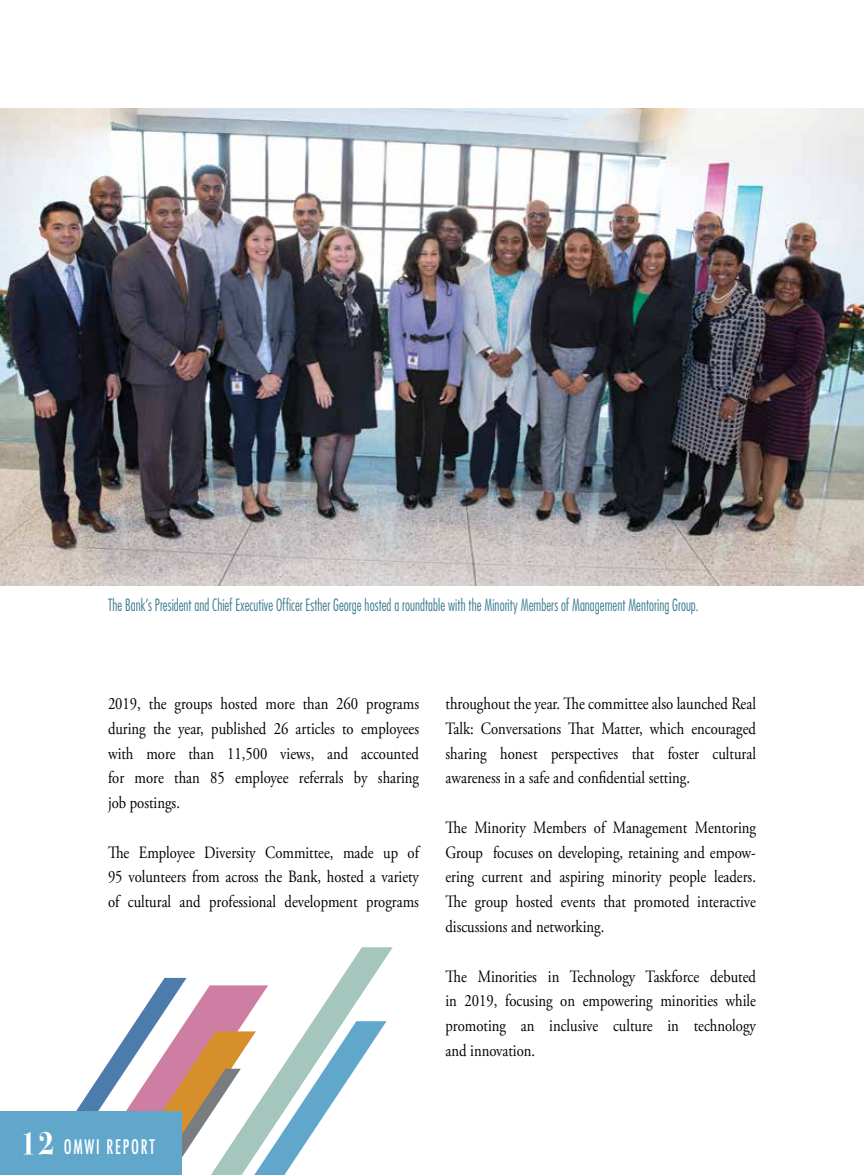
<style>
.page{position:relative;width:864px;height:1175px;background:#fff}
.page>*{position:absolute;margin:0;border:0;box-sizing:border-box;transform-origin:0 0}
.t1{font:500 condensed 19.5px "Futura";letter-spacing:.1em;color:#fff;scale:.85 1}
.t2{font:17.25px/24.8px "Adobe Garamond Pro";color:#000;text-align:justify;scale:.85 1}
.t3{font:300 condensed 16.5px "Futura Std";letter-spacing:.005em;color:#3e7d91;scale:.85 1}
.s1{font-family:"Bodoni Svty Two ITCTT";font-weight:700;font-stretch:normal;font-size:33px}
</style>
<div class="page">
<svg style="left:342px;top:947px;width:51px;height:30px;fill:#a5c6bd"></svg>
<svg style="left:76px;top:977px;width:311px;height:197px"></svg>
<div style="left:0;top:1111px;width:181px;height:63px;background:#60a7cb"></div>
<img style="left:0;top:108px;width:864px;height:477px">
<p class="t3" style="left:108px;top:594px;width:696px">The Bank’s President and Chief Executive Officer Esther George hosted a roundtable with the Minority Members of Management Mentoring Group.</p>
<p class="t2" style="left:108px;top:692px;width:367px">2019, the groups hosted more than 260 programs during the year, published 26 articles to employees with more than 11,500 views, and accounted for more than 85 employee referrals by sharing job postings.</p>
<p class="t2" style="left:108px;top:840px;width:367px">The Employee Diversity Committee, made up of 95 volunteers from across the Bank, hosted a variety of cultural and professional development programs</p>
<p class="t2" style="left:446px;top:692px;width:367px">throughout the year. The committee also launched Real Talk: Conversations That Matter, which encouraged sharing honest perspectives that foster cultural awareness in a safe and confidential setting.</p>
<p class="t2" style="left:446px;top:815px;width:367px">The Minority Members of Management Mentoring Group focuses on developing, retaining and empow&shy;ering current and aspiring minority people leaders.<br>The group hosted events that promoted interactive discussions and networking.</p>
<p class="t2" style="left:446px;top:964px;width:367px">The Minorities in Technology Taskforce debuted in 2019, focusing on empowering minorities while promoting an inclusive culture in technology and innovation.</p>
<p class="t1" style="left:20px;top:1134px;width:160px"><span class="s1">12</span> OMWI REPORT</p>
</div>
